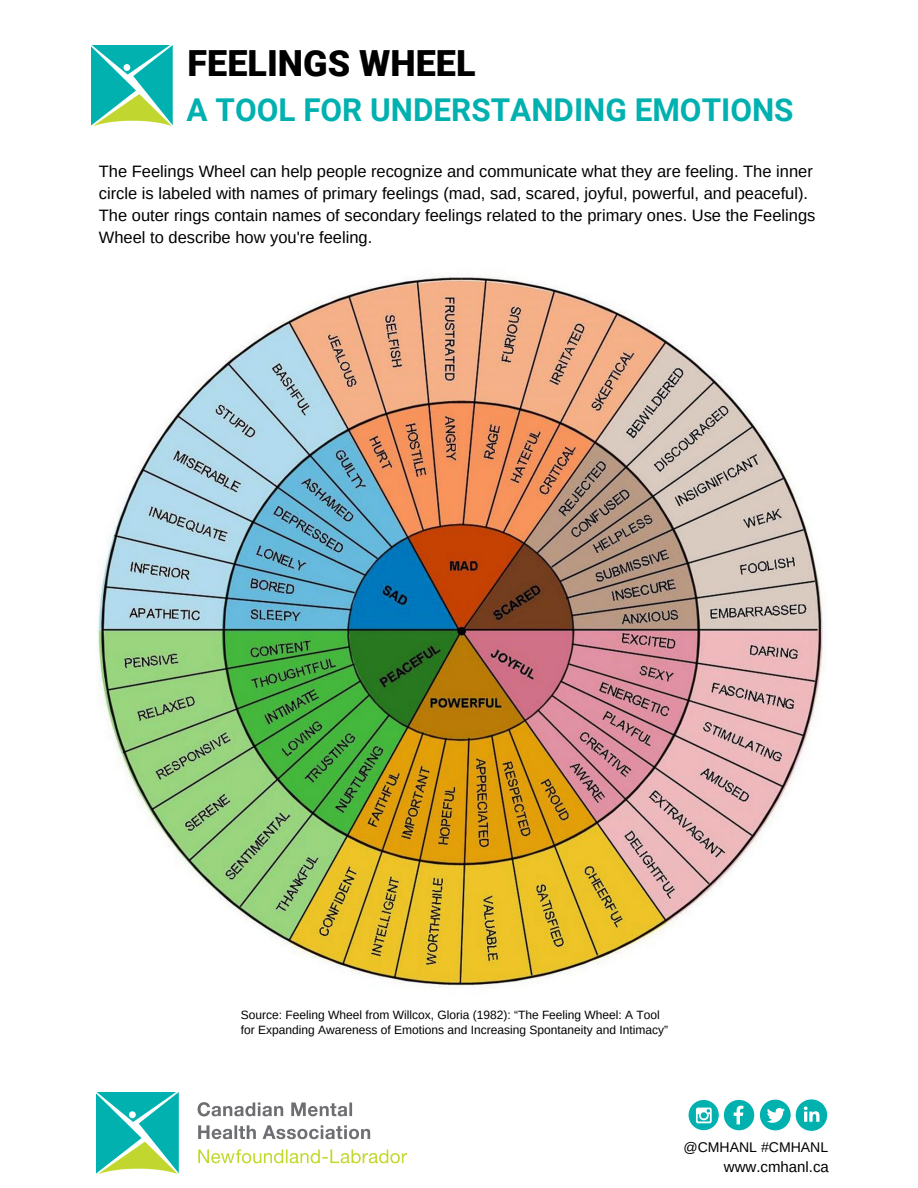
<style>
.page{position:relative;width:918px;height:1188px;background:#fff}
.page>*{position:absolute;margin:0;border:0;box-sizing:border-box;transform-origin:0 0}
.t1{font:900 36px "Roboto";color:#000}
.t2{font:700 31.5px "Roboto";color:#00b1b0}
.t3{font:16.5px/21.9px "Arimo";color:#000}
.t4{font:15px "Arimo";color:#000}
.t5{font:14.1px "Arimo";color:#000}
.t6{font:12px/15.8px "Arimo";color:#000}
</style>
<div class="page">
<img style="left:98px;top:275px;width:726px;height:714px">
<img style="left:92px;top:45px;width:81px;height:80px">
<svg style="left:688px;top:1099px;width:140px;height:32px"></svg>
<img style="left:96px;top:1092px;width:311px;height:81px">
<h1 class="t1" style="left:188px;top:43px;width:289px">FEELINGS WHEEL</h1>
<h2 class="t2" style="left:187px;top:91px;width:609px">A TOOL FOR UNDERSTANDING EMOTIONS</h2>
<p class="t3" style="left:99px;top:161px;width:718px">The Feelings Wheel can help people recognize and communicate what they are feeling. The inner circle is labeled with names of primary feelings (mad, sad, scared, joyful, powerful, and peaceful).<br>The outer rings contain names of secondary feelings related to the primary ones. Use the Feelings Wheel to describe how you're feeling.</p>
<p class="t6" style="left:241px;top:1007px;width:429px">Source: Feeling Wheel from Willcox, Gloria (1982): “The Feeling Wheel: A Tool for Expanding Awareness of Emotions and Increasing Spontaneity and Intimacy”</p>
<p class="t5" style="left:683px;top:1139px;width:146px">@CMHANL #CMHANL</p>
<p class="t4" style="left:724px;top:1158px;width:106px">www.cmhanl.ca</p>
</div>
